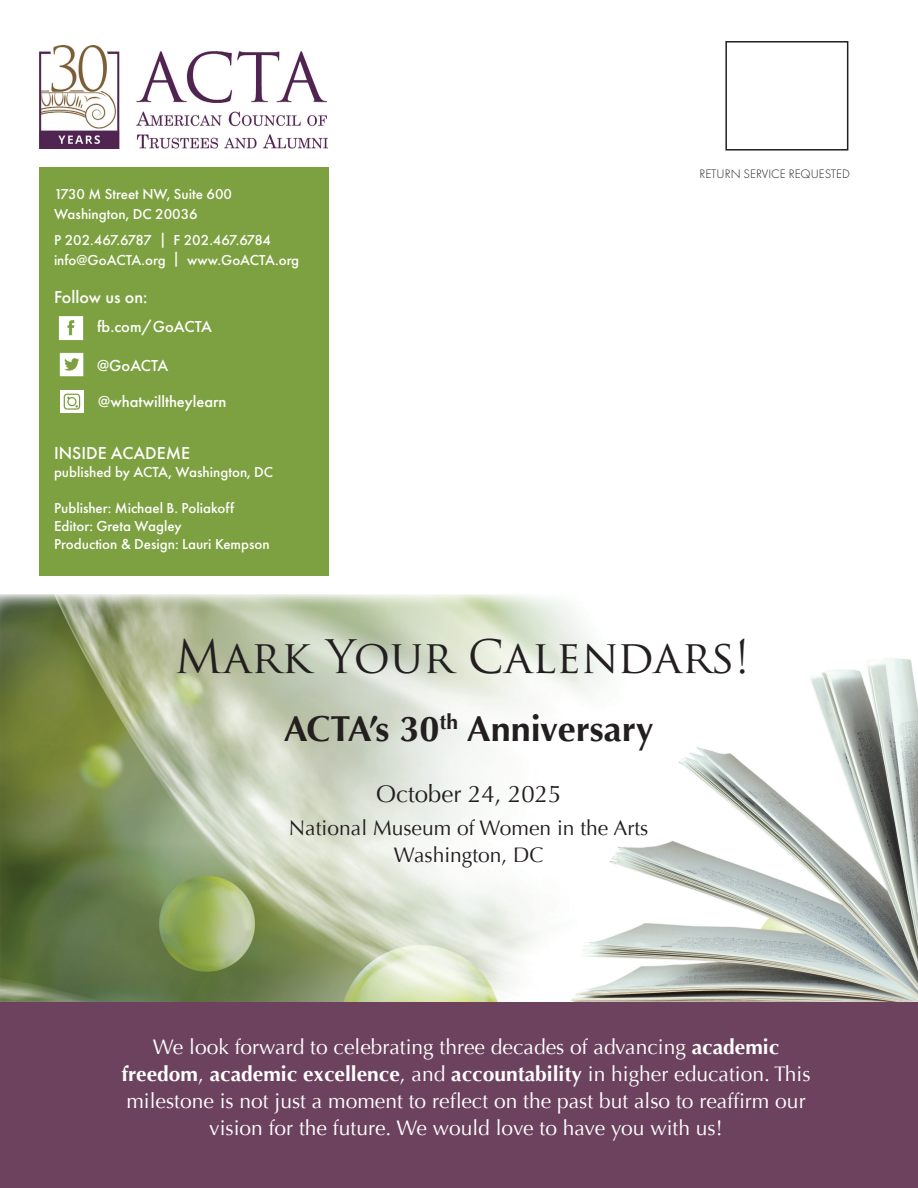
<style>
.page{position:relative;width:918px;height:1188px;background:#fff}
.page>*{position:absolute;margin:0;border:0;box-sizing:border-box;transform-origin:0 0}
.t1{font:45px "Trajan Pro";color:#231f20}
.t2{font:700 36px "Optima";color:#231f20}
.t3{font:24px "Optima";color:#231f20}
.t4{font:21px/27px "Optima";color:#fff;text-align:center}
.t5{font:21px/27px "Optima";color:#231f20;text-align:center}
.t6{font:500 18px "Futura PT";color:#fff}
.t7{font:500 16.5px "Futura PT";color:#fff}
.t8{font:500 15px/19.5px "Futura PT";color:#fff}
.t9{font:300 12.75px "Futura PT";color:#231f20}
.s1{font-weight:700}
</style>
<div class="page">
<img style="left:0;top:594px;width:918px;height:409px">
<div style="left:725px;top:41px;width:123px;height:110px;border:2px solid #231f20"></div>
<div style="left:40px;top:167px;width:289px;height:409px;background:#7da140"></div>
<img style="left:58px;top:316px;width:26px;height:25px">
<img style="left:59px;top:352px;width:25px;height:25px">
<svg style="left:60px;top:390px;width:24px;height:23px"></svg>
<svg style="left:64px;top:394px;width:16px;height:16px"></svg>
<img style="left:40px;top:45px;width:287px;height:104px">
<div style="left:0;top:1003px;width:918px;height:185px;background:#6d425f"></div>
<p class="t8" style="left:54px;top:185px;width:180px">1730 M Street NW, Suite 600<br>Washington, DC 20036</p>
<p class="t8" style="left:54px;top:230px;width:247px">P 202.467.6787 | F 202.467.6784 info@GoACTA.org | www.GoACTA.org</p>
<p class="t6" style="left:54px;top:286px;width:95px">Follow us on:</p>
<p class="t7" style="left:97px;top:316px;width:116px">fb.com/GoACTA</p>
<p class="t7" style="left:97px;top:355px;width:73px">@GoACTA</p>
<p class="t7" style="left:98px;top:392px;width:130px">@whatwilltheylearn</p>
<p class="t6" style="left:54px;top:442px;width:138px">INSIDE ACADEME</p>
<p class="t8" style="left:54px;top:462px;width:221px">published by ACTA, Washington, DC</p>
<p class="t8" style="left:54px;top:499px;width:217px;line-height:18px">Publisher: Michael B. Poliakoff<br>Editor: Greta Wagley<br>Production &amp; Design: Lauri Kempson</p>
<p class="t9" style="left:699px;top:167px;width:152px">RETURN SERVICE REQUESTED</p>
<h1 class="t1" style="left:175px;top:629px;width:576px">Mark Your Calendars!</h1>
<h2 class="t2" style="left:284px;top:708px;width:372px">ACTA’s 30<sup>th</sup> Anniversary</h2>
<p class="t3" style="left:376px;top:780px;width:187px">October 24, 2025</p>
<p class="t5" style="left:289px;top:815px;width:361px">National Museum of Women in the Arts<br>Washington, DC</p>
<p class="t4" style="left:121px;top:1034px;width:691px">We look forward to celebrating three decades of advancing <span class="s1">academic freedom</span>, <span class="s1">academic excellence</span>, and <span class="s1">accountability</span> in higher education. This milestone is not just a moment to reflect on the past but also to reaffirm our vision for the future. We would love to have you with us!</p>
</div>
